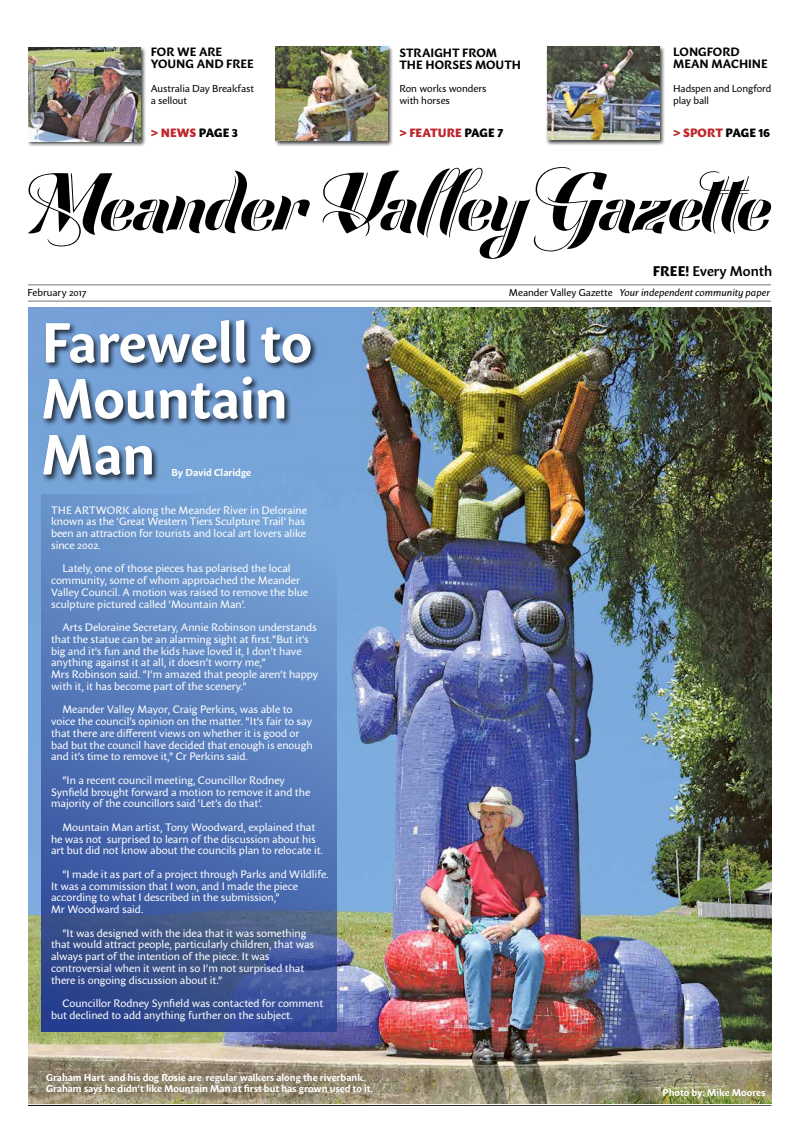
<style>
.page{position:relative;width:800px;height:1134px;background:#fff}
.page>*{position:absolute;margin:0;border:0;box-sizing:border-box;transform-origin:0 0}
.t1{font:73.4px "Festival Script Pro";letter-spacing:-.015em;color:#000}
.t2{font:700 56px/56px "Sharik Sans";color:#fff}
.t3{font:600 14px "Sharik Sans";color:#000}
.t4{font:700 12px/12px "Sharik Sans";color:#000}
.t5{font:900 12px "Sharik Sans";color:#bd262c}
.t6{font:10.8px/11.7px "Sharik Sans";color:#fff}
.t7{font:700 10px/11px "Sharik Sans";color:#fff}
.t8{font:10px/12px "Sharik Sans";letter-spacing:-.005em;color:#000}
.t9{font:italic 10px "Sharik Sans";color:#000}
.s1{color:#000}
.s2{font-weight:800}
.s3{font-style:normal}
</style>
<div class="page">
<hr style="left:28px;top:284px;width:742px;height:1px;background:#7c756f">
<hr style="left:28px;top:301px;width:742px;height:1px;background:#7c756f">
<svg style="left:28px;top:1105px;width:743px;height:1px"></svg>
<div style="left:28px;top:46px;width:118px;height:101px;background:#000;opacity:.75"></div>
<img style="left:28px;top:48px;width:112px;height:93px">
<div style="left:274px;top:45px;width:119px;height:102px;background:#000;opacity:.75"></div>
<img style="left:275px;top:47px;width:112px;height:93px">
<div style="left:545px;top:45px;width:120px;height:101px;background:#000;opacity:.75"></div>
<img style="left:547px;top:46px;width:112px;height:94px">
<img style="left:28px;top:308px;width:743px;height:796px">
<div style="left:42px;top:318px;width:277px;height:165px;background:#000;opacity:.75"></div>
<svg style="left:41px;top:494px;width:295px;height:537px;background:#5375b3"></svg>
<p class="t4" style="left:151px;top:45px;width:104px">FOR WE ARE<br>YOUNG AND FREE</p>
<p class="t8" style="left:151px;top:82px;width:105px">Australia Day Breakfast a sellout</p>
<p class="t5" style="left:151px;top:124px;width:89px">&gt; NEWS <span class="s1">PAGE 3</span></p>
<p class="t4" style="left:399px;top:46px;width:123px">STRAIGHT FROM<br>THE HORSES MOUTH</p>
<p class="t8" style="left:399px;top:82px;width:89px">Ron works wonders with horses</p>
<p class="t5" style="left:399px;top:124px;width:105px">&gt; FEATURE <span class="s1">PAGE 7</span></p>
<p class="t4" style="left:673px;top:45px;width:96px">LONGFORD<br>MEAN MACHINE</p>
<p class="t8" style="left:673px;top:82px;width:100px">Hadspen and Longford play ball</p>
<p class="t5" style="left:673px;top:124px;width:98px">&gt; SPORT <span class="s1">PAGE 16</span></p>
<h1 class="t1" style="left:24px;top:161px;width:748px">Meander Valley Gazette</h1>
<p class="t3" style="left:652px;top:261px;width:121px"><span class="s2">FREE!</span> Every Month</p>
<p class="t8" style="left:28px;top:286px;width:60px">February 2017</p>
<p class="t9" style="left:508px;top:285px;width:262px"><span class="s3">Meander Valley Gazette</span> Your independent community paper</p>
<h2 class="t2" style="left:41px;top:313px;width:272px">Farewell to<br>Mountain<br>Man</h2>
<p class="t7" style="left:171px;top:467px;width:81px">By David Claridge</p>
<p class="t6" style="left:51px;top:504px;width:257px">THE ARTWORK along the Meander River in Deloraine known as the ‘Great Western Tiers Sculpture Trail’ has been an attraction for tourists and local art lovers alike since 2002.</p>
<p class="t6" style="left:51px;top:562px;width:258px;text-indent:11px">Lately, one of those pieces has polarised the local community, some of whom approached the Meander Valley Council. A motion was raised to remove the blue sculpture pictured called ‘Mountain Man’.</p>
<p class="t6" style="left:51px;top:621px;width:269px;text-indent:11px">Arts Deloraine Secretary, Annie Robinson understands that the statue can be an alarming sight at first.“But it’s big and it’s fun and the kids have loved it, I don’t have anything against it at all, it doesn’t worry me,”<br>Mrs Robinson said. “I’m amazed that people aren’t happy with it, it has become part of the scenery.”</p>
<p class="t6" style="left:51px;top:703px;width:263px;text-indent:11px">Meander Valley Mayor, Craig Perkins, was able to voice the council’s opinion on the matter. “It’s fair to say that there are different views on whether it is good or bad but the council have decided that enough is enough and it’s time to remove it,” Cr Perkins said.</p>
<p class="t6" style="left:51px;top:774px;width:260px;text-indent:11px">“In a recent council meeting, Councillor Rodney<br>Synfield brought forward a motion to remove it and the majority of the councillors said ‘Let’s do that’.</p>
<p class="t6" style="left:51px;top:821px;width:273px;text-indent:11px">Mountain Man artist, Tony Woodward, explained that he was not surprised to learn of the discussion about his art but did not know about the councils plan to relocate it.</p>
<p class="t6" style="left:51px;top:868px;width:279px;text-indent:11px">“I made it as part of a project through Parks and Wildlife.<br>It was a commission that I won, and I made the piece according to what I described in the submission,”<br>Mr Woodward said.</p>
<p class="t6" style="left:51px;top:927px;width:264px;text-indent:11px">“It was designed with the idea that it was something that would attract people, particularly children, that was always part of the intention of the piece. It was controversial when it went in so I’m not surprised that there is ongoing discussion about it.”</p>
<p class="t6" style="left:51px;top:997px;width:273px;text-indent:11px">Councillor Rodney Synfield was contacted for comment but declined to add anything further on the subject.</p>
<p class="t7" style="left:46px;top:1071px;width:328px">Graham Hart and his dog Rosie are regular walkers along the riverbank.<br>Graham says he didn’t like Mountain Man at first but has grown used to it.</p>
<p class="t7" style="left:662px;top:1086px;width:104px">Photo by: Mike Moores</p>
</div>
